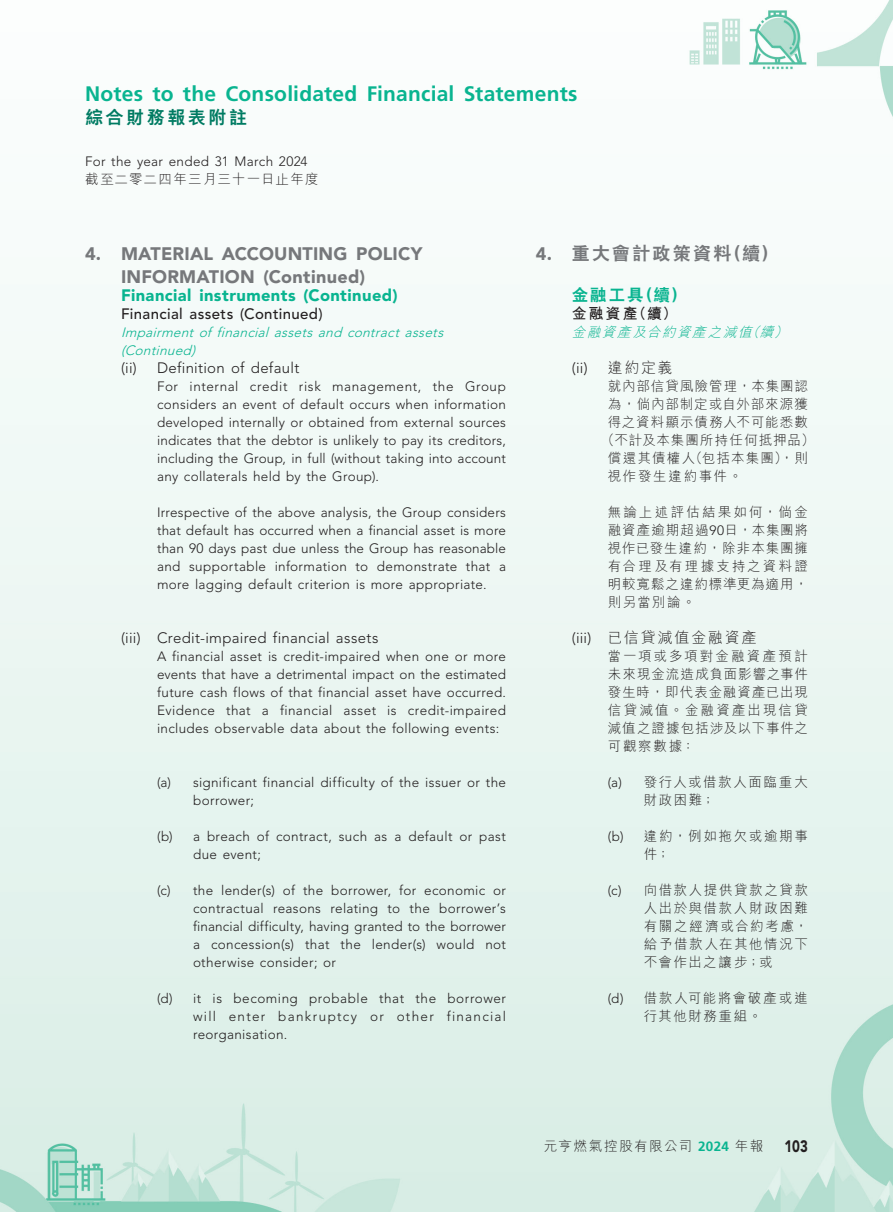
<style>
.page{position:relative;width:893px;height:1212px;background:#fff}
.page>*{position:absolute;margin:0;border:0;box-sizing:border-box;transform-origin:0 0}
.t1{font:700 21px "Frutiger LT Std";letter-spacing:.01em;color:#09b490}
.t2{font:900 18px/22.5px "Avenir LT Std";letter-spacing:.01em;color:#76787b}
.t3{font:800 18px "C Hei 2 HK";letter-spacing:.13em;color:#76787b}
.t4{font:800 18px "M Hei HK";letter-spacing:.145em;color:#007b62}
.t5{font:900 16.5px "Avenir LT Std";letter-spacing:.025em;color:#09b490}
.t6{font:800 16.5px "C Hei 2 HK";color:#09b490}
.t7{font:900 16.5px "Avenir LT Std";color:#231f20;scale:.8 1}
.t8{font:300 15px "Avenir LT Std";letter-spacing:.02em;color:#231f20}
.t9{font:500 15px "Avenir LT Std";letter-spacing:.025em;color:#231f20}
.t10{font:300 15px "M Hei HK";letter-spacing:.12em;color:#231f20}
.t11{font:700 15px "M Hei HK";color:#231f20}
.t12{font:300 13.5px/18px "Avenir LT Std";letter-spacing:.025em;color:#231f20;text-align:justify}
.t13{font:300 13.5px/18px "M Hei HK";letter-spacing:.095em;color:#231f20;text-align:justify}
.t14{font:italic 300 13.5px/18px "Avenir LT Std";color:#09b490}
.t15{font:300 13.5px/18px "M Hei HK";letter-spacing:.115em;color:#231f20}
.t16{font:300 13.5px "M Hei HK";letter-spacing:.12em;color:#231f20}
.t17{font:300 13.5px/18px "M Hei HK";letter-spacing:.125em;color:#231f20}
.t18{font:italic 300 13.5px "M Hei HK";color:#09b490}
.t19{font:300 13.5px "M Hei HK";letter-spacing:.07em;color:#231f20}
.t20{font:300 13.5px "M Hei HK";letter-spacing:.065em;color:#231f20}
.t21{font:300 13.5px "M Hei HK";letter-spacing:.06em;color:#231f20}
.t22{font:300 13.5px "M Hei HK";letter-spacing:.075em;color:#231f20}
.s1{font-family:"Avenir LT Std";font-weight:900}
.s2{font-family:"Avenir LT Std"}
.s3{font-family:"Frutiger LT Std";font-weight:700;color:#09b490}
</style>
<div class="page">
<img style="left:0;top:0;width:893px;height:1212px">
<h1 class="t1" style="left:85px;top:82px;width:494px">Notes to the Consolidated Financial Statements</h1>
<h2 class="t4" style="left:85px;top:108px;width:164px">綜合財務報表附註</h2>
<p class="t12" style="left:85px;top:153px;width:224px">For the year ended 31 March 2024</p>
<p class="t13" style="left:85px;top:169px;width:235px">截至二零二四年三月三十一日止年度</p>
<h2 class="t2" style="left:121px;top:243px;width:303px;text-indent:-36px">4. MATERIAL ACCOUNTING POLICY<br>INFORMATION (Continued)</h2>
<p class="t5" style="left:121px;top:285px;width:278px">Financial instruments (Continued)</p>
<p class="t9" style="left:121px;top:305px;width:203px">Financial assets (Continued)</p>
<p class="t14" style="left:121px;top:323px;width:328px">Impairment of financial assets and contract assets (Continued)</p>
<p class="t8" style="left:121px;top:359px;width:17px">(ii)</p>
<p class="t8" style="left:157px;top:359px;width:144px">Definition of default</p>
<p class="t12" style="left:157px;top:377px;width:350px">For internal credit risk management, the Group considers an event of default occurs when information developed internally or obtained from external sources indicates that the debtor is unlikely to pay its creditors, including the Group, in full (without taking into account any collaterals held by the Group).</p>
<p class="t12" style="left:157px;top:503px;width:351px">Irrespective of the above analysis, the Group considers that default has occurred when a financial asset is more than 90 days past due unless the Group has reasonable and supportable information to demonstrate that a more lagging default criterion is more appropriate.</p>
<p class="t8" style="left:121px;top:629px;width:259px">(iii) Credit-impaired financial assets</p>
<p class="t12" style="left:157px;top:647px;width:351px">A financial asset is credit-impaired when one or more events that have a detrimental impact on the estimated future cash flows of that financial asset have occurred.<br>Evidence that a financial asset is credit-impaired includes observable data about the following events:</p>
<p class="t12" style="left:193px;top:773px;width:314px;text-indent:-36px">(a) significant financial difficulty of the issuer or the borrower;</p>
<p class="t12" style="left:193px;top:827px;width:314px;text-indent:-36px">(b) a breach of contract, such as a default or past due event;</p>
<p class="t12" style="left:193px;top:881px;width:314px;text-indent:-36px">(c) the lender(s) of the borrower, for economic or contractual reasons relating to the borrower’s financial difficulty, having granted to the borrower a concession(s) that the lender(s) would not otherwise consider; or</p>
<p class="t12" style="left:193px;top:989px;width:314px;text-indent:-36px">(d) it is becoming probable that the borrower will enter bankruptcy or other financial reorganisation.</p>
<h2 class="t3" style="left:536px;top:245px;width:244px"><span class="s1">4.</span> 重大會計政策資料（續）</h2>
<p class="t6" style="left:572px;top:286px;width:116px">金融工具（續）</p>
<p class="t11" style="left:572px;top:303px;width:107px">金融資產（續）</p>
<p class="t18" style="left:572px;top:325px;width:221px">金融資產及合約資產之減值（續）</p>
<p class="t8" style="left:572px;top:359px;width:17px">(ii)</p>
<p class="t10" style="left:608px;top:360px;width:67px">違約定義</p>
<p class="t20" style="left:608px;top:379px;width:202px">就內部信貸風險管理，本集團認</p>
<p class="t21" style="left:608px;top:397px;width:202px">為，倘內部制定或自外部來源獲</p>
<p class="t22" style="left:608px;top:415px;width:202px">得之資料顯示債務人不可能悉數</p>
<p class="t19" style="left:601px;top:433px;width:215px">（不計及本集團所持任何抵押品）</p>
<p class="t13" style="left:608px;top:449px;width:202px">償還其債權人（包括本集團），則</p>
<p class="t15" style="left:608px;top:467px;width:136px">視作發生違約事件。</p>
<p class="t13" style="left:608px;top:503px;width:202px">無論上述評估結果如何，倘金融資產逾期超過<span class="s2">90</span>日，本集團將視作已發生違約，除非本集團擁有合理及有理據支持之資料證明較寬鬆之違約標準更為適用，則另當別論。</p>
<p class="t10" style="left:572px;top:630px;width:186px"><span class="s2">(iii)</span> 已信貸減值金融資產</p>
<p class="t13" style="left:608px;top:647px;width:202px">當一項或多項對金融資產預計未來現金流造成負面影響之事件發生時，即代表金融資產已出現信貸減值。金融資產出現信貸減值之證據包括涉及以下事件之可觀察數據：</p>
<p class="t15" style="left:644px;top:773px;width:166px;text-indent:-36px"><span class="s2">(a)</span> 發行人或借款人面臨重大財政困難；</p>
<p class="t17" style="left:644px;top:827px;width:166px;text-indent:-36px"><span class="s2">(b)</span> 違約，例如拖欠或逾期事件；</p>
<p class="t13" style="left:644px;top:881px;width:166px;text-indent:-36px"><span class="s2">(c)</span> 向借款人提供貸款之貸款人出於與借款人財政困難有關之經濟或合約考慮，給予借款人在其他情況下不會作出之讓步；或</p>
<p class="t15" style="left:644px;top:989px;width:166px;text-indent:-36px"><span class="s2">(d)</span> 借款人可能將會破產或進行其他財務重組。</p>
<p class="t16" style="left:544px;top:1139px;width:221px">元亨燃氣控股有限公司 <span class="s3">2024</span> 年報</p>
<p class="t7" style="left:785px;top:1136px;width:31px">103</p>
</div>
